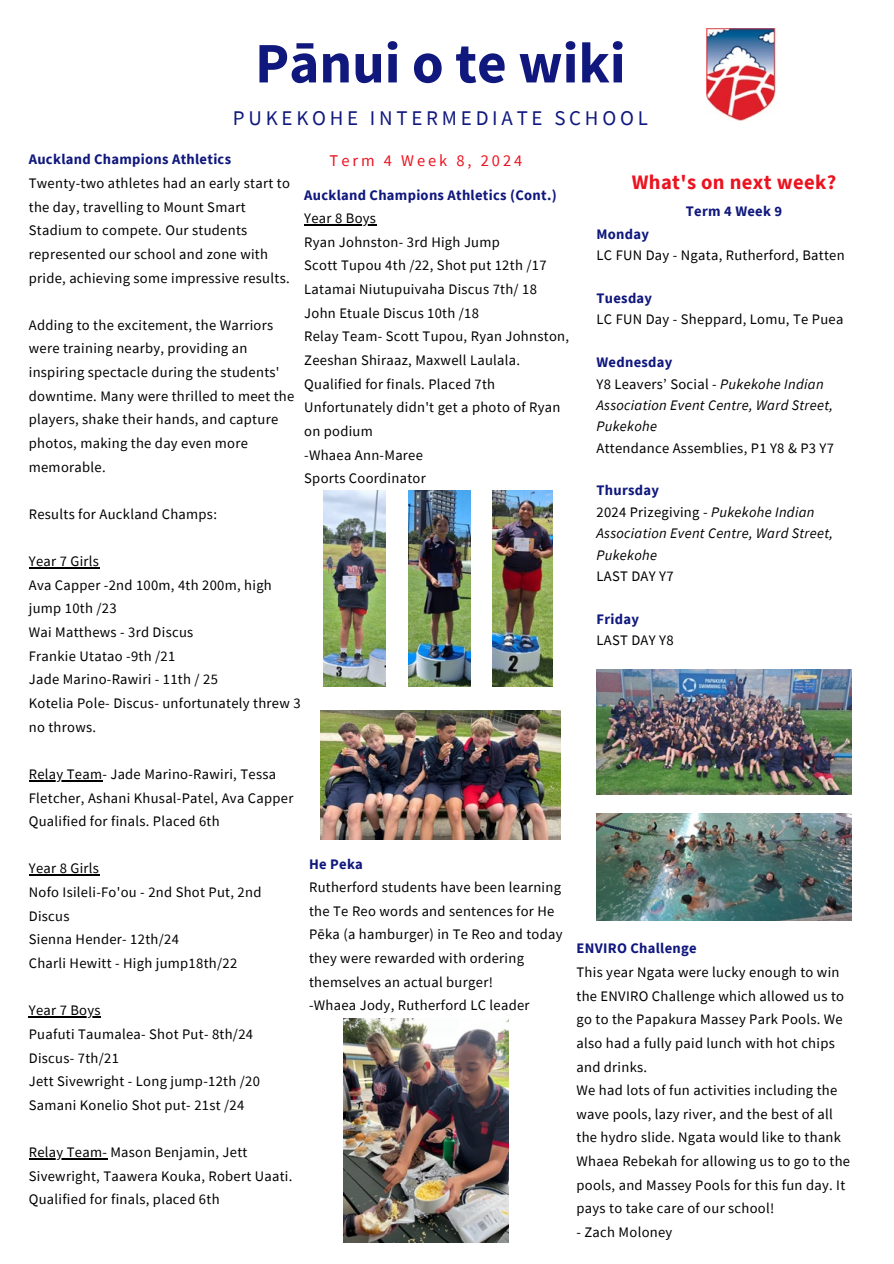
<style>
.page{position:relative;width:894px;height:1264px;background:#fff}
.page>*{position:absolute;margin:0;border:0;box-sizing:border-box;transform-origin:0 0}
.t1{font:700 57.3px "Source Sans Pro";color:#10187d}
.t2{font:20.85px "Source Sans Pro";letter-spacing:.18em;color:#10187d}
.t3{font:700 20.55px "Source Sans Pro";letter-spacing:.02em;color:#eb1320}
.t4{font:16.35px "Source Sans Pro";letter-spacing:.18em;color:#eb1320}
.t5{font:14.55px/23.7px "Source Sans Pro";letter-spacing:.02em;color:#000}
.t6{font:italic 14.55px/21.3px "Source Sans Pro";letter-spacing:.02em;color:#000}
.t7{font:700 14.55px "Source Sans Pro";letter-spacing:.02em;color:#10187d}
.s1{font-style:normal}
</style>
<div class="page">
<img style="left:706px;top:29px;width:70px;height:92px">
<img style="left:492px;top:490px;width:60px;height:196px">
<img style="left:324px;top:490px;width:62px;height:196px">
<img style="left:408px;top:490px;width:62px;height:196px">
<img style="left:344px;top:1018px;width:164px;height:224px">
<img style="left:320px;top:711px;width:240px;height:128px">
<img style="left:596px;top:813px;width:255px;height:107px">
<img style="left:596px;top:670px;width:255px;height:124px">
<hr style="left:304px;top:224px;width:72px;height:1px;background:#000">
<hr style="left:29px;top:567px;width:70px;height:1px;background:#000">
<hr style="left:29px;top:780px;width:73px;height:1px;background:#000">
<hr style="left:29px;top:874px;width:70px;height:1px;background:#000">
<hr style="left:29px;top:1016px;width:72px;height:1px;background:#000">
<hr style="left:29px;top:1158px;width:78px;height:1px;background:#000">
<h1 class="t1" style="left:255px;top:26px;width:372px">Pānui o te wiki</h1>
<h2 class="t2" style="left:233px;top:105px;width:416px">PUKEKOHE INTERMEDIATE SCHOOL</h2>
<p class="t7" style="left:29px;top:150px;width:204px">Auckland Champions Athletics</p>
<p class="t5" style="left:29px;top:171px;width:262px">Twenty-two athletes had an early start to the day, travelling to Mount Smart Stadium to compete. Our students represented our school and zone with pride, achieving some impressive results.</p>
<p class="t5" style="left:29px;top:313px;width:267px">Adding to the excitement, the Warriors were training nearby, providing an inspiring spectacle during the students' downtime. Many were thrilled to meet the players, shake their hands, and capture photos, making the day even more memorable.</p>
<p class="t5" style="left:29px;top:502px;width:190px">Results for Auckland Champs:</p>
<p class="t5" style="left:29px;top:549px;width:72px">Year 7 Girls</p>
<p class="t5" style="left:29px;top:572px;width:244px">Ava Capper -2nd 100m, 4th 200m, high jump 10th /23</p>
<p class="t5" style="left:29px;top:620px;width:166px">Wai Matthews - 3rd Discus</p>
<p class="t5" style="left:29px;top:643px;width:148px">Frankie Utatao -9th /21</p>
<p class="t5" style="left:29px;top:667px;width:190px">Jade Marino-Rawiri - 11th / 25</p>
<p class="t5" style="left:29px;top:691px;width:273px">Kotelia Pole- Discus- unfortunately threw 3 no throws.</p>
<p class="t5" style="left:29px;top:761px;width:266px">Relay Team- Jade Marino-Rawiri, Tessa<br>Fletcher, Ashani Khusal-Patel, Ava Capper</p>
<p class="t5" style="left:29px;top:809px;width:192px">Qualified for finals. Placed 6th</p>
<p class="t5" style="left:29px;top:856px;width:72px">Year 8 Girls</p>
<p class="t5" style="left:29px;top:880px;width:234px">Nofo Isileli-Fo'ou - 2nd Shot Put, 2nd<br>Discus</p>
<p class="t5" style="left:29px;top:927px;width:152px">Sienna Hender- 12th/24</p>
<p class="t5" style="left:29px;top:950px;width:210px">Charli Hewitt - High jump18th/22</p>
<p class="t5" style="left:29px;top:998px;width:73px">Year 7 Boys</p>
<p class="t5" style="left:29px;top:1021px;width:226px">Puafuti Taumalea- Shot Put- 8th/24<br>Discus- 7th/21</p>
<p class="t5" style="left:29px;top:1069px;width:232px">Jett Sivewright - Long jump-12th /20</p>
<p class="t5" style="left:29px;top:1092px;width:217px">Samani Konelio Shot put- 21st /24</p>
<p class="t5" style="left:29px;top:1139px;width:265px">Relay Team- Mason Benjamin, Jett<br>Sivewright, Taawera Kouka, Robert Uaati.<br>Qualified for finals, placed 6th</p>
<h3 class="t4" style="left:329px;top:150px;width:194px">Term 4 Week 8, 2024</h3>
<p class="t7" style="left:304px;top:185px;width:254px">Auckland Champions Athletics (Cont.)</p>
<p class="t5" style="left:304px;top:206px;width:73px">Year 8 Boys</p>
<p class="t5" style="left:304px;top:230px;width:197px">Ryan Johnston- 3rd High Jump</p>
<p class="t5" style="left:304px;top:253px;width:244px">Scott Tupou 4th /22, Shot put 12th /17</p>
<p class="t5" style="left:304px;top:277px;width:234px">Latamai Niutupuivaha Discus 7th/ 18</p>
<p class="t5" style="left:304px;top:301px;width:176px">John Etuale Discus 10th /18</p>
<p class="t5" style="left:304px;top:324px;width:266px">Relay Team- Scott Tupou, Ryan Johnston,<br>Zeeshan Shiraaz, Maxwell Laulala.<br>Qualified for finals. Placed 7th</p>
<p class="t5" style="left:304px;top:395px;width:258px">Unfortunately didn't get a photo of Ryan on podium</p>
<p class="t5" style="left:304px;top:442px;width:120px">-Whaea Ann-Maree</p>
<p class="t5" style="left:304px;top:466px;width:123px">Sports Coordinator</p>
<p class="t7" style="left:309px;top:854px;width:55px">He Peka</p>
<p class="t5" style="left:309px;top:875px;width:255px">Rutherford students have been learning the Te Reo words and sentences for He Pēka (a hamburger) in Te Reo and today they were rewarded with ordering themselves an actual burger!</p>
<p class="t5" style="left:309px;top:993px;width:222px">-Whaea Jody, Rutherford LC leader</p>
<p class="t3" style="left:631px;top:169px;width:206px">What's on next week?</p>
<p class="t7" style="left:685px;top:202px;width:98px">Term 4 Week 9</p>
<p class="t7" style="left:596px;top:224px;width:54px">Monday</p>
<p class="t5" style="left:596px;top:243px;width:250px">LC FUN Day - Ngata, Rutherford, Batten</p>
<p class="t7" style="left:596px;top:289px;width:57px">Tuesday</p>
<p class="t5" style="left:596px;top:307px;width:248px">LC FUN Day - Sheppard, Lomu, Te Puea</p>
<p class="t7" style="left:596px;top:353px;width:77px">Wednesday</p>
<p class="t6" style="left:596px;top:373px;width:238px"><span class="s1">Y8 Leavers’ Social -</span> Pukekohe Indian<br>Association Event Centre, Ward Street,<br>Pukekohe</p>
<p class="t5" style="left:596px;top:435px;width:239px">Attendance Assemblies, P1 Y8 &amp; P3 Y7</p>
<p class="t7" style="left:596px;top:481px;width:64px">Thursday</p>
<p class="t6" style="left:596px;top:501px;width:238px"><span class="s1">2024 Prizegiving -</span> Pukekohe Indian<br>Association Event Centre, Ward Street,<br>Pukekohe</p>
<p class="t5" style="left:596px;top:564px;width:79px">LAST DAY Y7</p>
<p class="t7" style="left:596px;top:609px;width:44px">Friday</p>
<p class="t5" style="left:596px;top:628px;width:79px">LAST DAY Y8</p>
<p class="t7" style="left:576px;top:939px;width:122px">ENVIRO Challenge</p>
<p class="t5" style="left:576px;top:959px;width:269px">This year Ngata were lucky enough to win the ENVIRO Challenge which allowed us to go to the Papakura Massey Park Pools. We also had a fully paid lunch with hot chips and drinks.</p>
<p class="t5" style="left:576px;top:1078px;width:275px">We had lots of fun activities including the wave pools, lazy river, and the best of all the hydro slide. Ngata would like to thank Whaea Rebekah for allowing us to go to the pools, and Massey Pools for this fun day. It pays to take care of our school!</p>
<p class="t5" style="left:576px;top:1219px;width:97px">- Zach Moloney</p>
</div>
